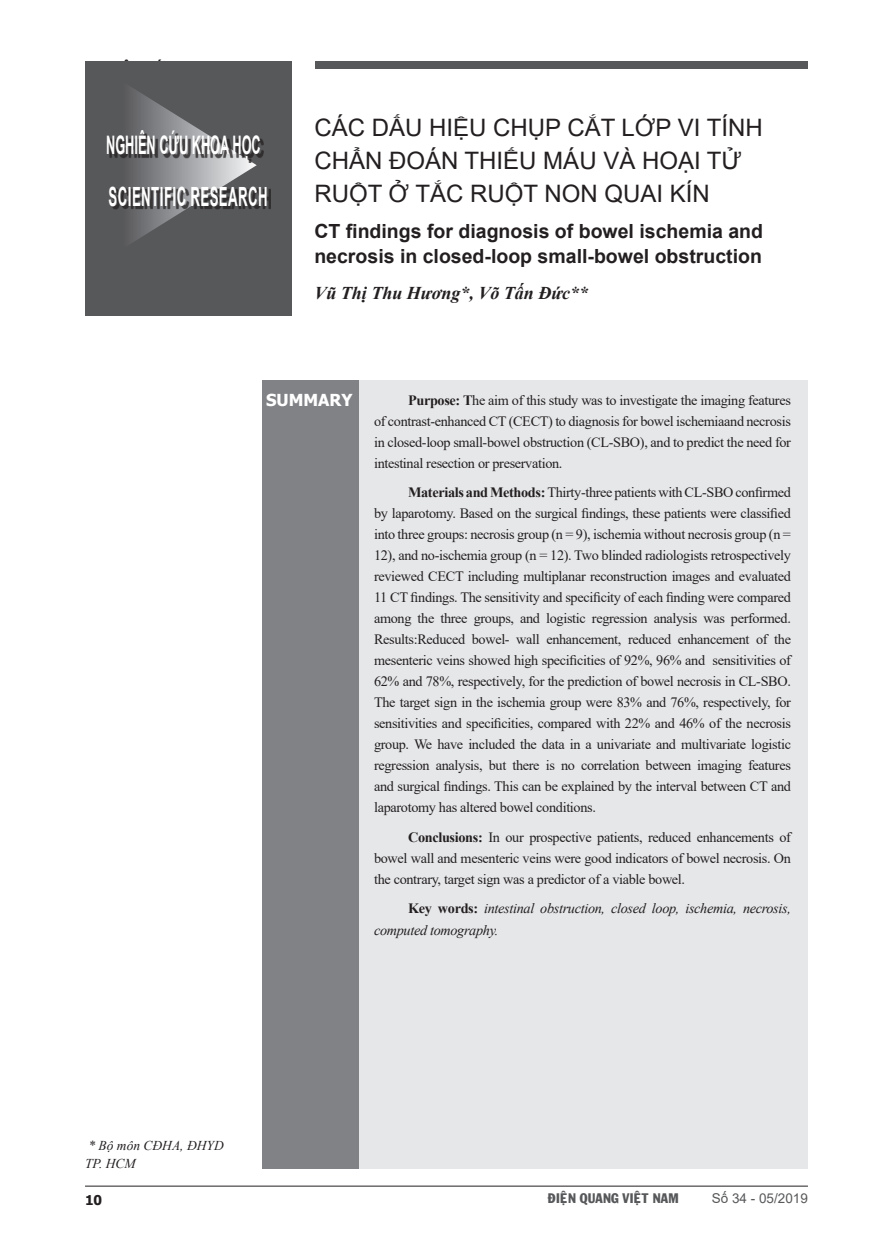
<style>
.page{position:relative;width:893px;height:1255px;background:#fff}
.page>*{position:absolute;margin:0;border:0;box-sizing:border-box;transform-origin:0 0}
.t1{font:700 26.4px "Arial";letter-spacing:.035em;color:#fff;scale:.5 1}
.t2{font:700 25.5px "Arial";color:#fff;scale:.5 1}
.t3{font:24px/33px "Arial";color:#231f20}
.tittienganh{font:700 19.5px/24px "Arial";color:#231f20}
.t4{font:italic 700 18px "Times New Roman";color:#231f20}
.t5{font:700 16.5px "Tahoma";color:#fff}
.t6{font:14.25px/21px "Times New Roman";letter-spacing:-.025em;color:#231f20;text-align:justify}
.t7{font:italic 14.25px/21px "Times New Roman";letter-spacing:-.025em;color:#231f20}
.t8{font:italic 13.5px "Times New Roman";color:#231f20}
.t9{font:13.5px "VNI Franko";color:#57585a}
.t10{font:13.5px "Arial";color:#57585a}
.t11{font:700 13.5px "Tahoma";color:#231f20}
.s1{font-weight:700}
.s2{font-weight:700;font-style:normal}
</style>
<div class="page">
<hr style="left:85px;top:1185px;width:723px;height:1px;background:#231f20">
<div style="left:85px;top:61px;width:206px;height:254px;background:#57585a"></div>
<svg style="left:124px;top:88px;width:133px;height:155px"></svg>
<div style="left:109px;top:133px;width:155px;height:30px;background:#231f20;opacity:.75"></div>
<div style="left:111px;top:189px;width:160px;height:21px;background:#231f20;opacity:.75"></div>
<div style="left:316px;top:61px;width:492px;height:7px;background:#57585a"></div>
<div style="left:263px;top:380px;width:545px;height:788px;background:#e6e7e9"></div>
<div style="left:262px;top:380px;width:96px;height:788px;background:#808285"></div>
<p class="t2" style="left:106px;top:127px;width:311px">NGHIÊN CỨU KHOA HỌC</p>
<p class="t1" style="left:109px;top:178px;width:320px">SCIENTIFIC RESEARCH</p>
<p class="t3" style="left:314px;top:111px;width:450px">CÁC DẤU HIỆU CHỤP CẮT LỚP VI TÍNH<br>CHẨN ĐOÁN THIẾU MÁU VÀ HOẠI TỬ<br>RUỘT Ở TẮC RUỘT NON QUAI KÍN</p>
<p class="tittienganh" style="left:314px;top:220px;width:450px">CT findings for diagnosis of bowel ischemia and necrosis in closed-loop small-bowel obstruction</p>
<p class="t4" style="left:314px;top:281px;width:275px">Vũ Thị Thu Hương*, Võ Tấn Đức**</p>
<p class="t5" style="left:266px;top:388px;width:88px">SUMMARY</p>
<p class="t6" style="left:374px;top:389px;width:418px;text-indent:34px"><span class="s1">Purpose: T</span>he aim of this study was to investigate the imaging features of contrast-enhanced CT (CECT) to diagnosis for bowel ischemiaand necrosis in closed-loop small-bowel obstruction (CL-SBO), and to predict the need for intestinal resection or preservation.</p>
<p class="t6" style="left:374px;top:481px;width:418px;text-indent:34px"><span class="s1">Materials and Methods:</span> Thirty-three patients with CL-SBO confirmed by laparotomy. Based on the surgical findings, these patients were classified into three groups: necrosis group (n = 9), ischemia without necrosis group (n = 12), and no-ischemia group (n = 12). Two blinded radiologists retrospectively reviewed CECT including multiplanar reconstruction images and evaluated 11 CT findings. The sensitivity and specificity of each finding were compared among the three groups, and logistic regression analysis was performed.<br>Results:Reduced bowel- wall enhancement, reduced enhancement of the mesenteric veins showed high specificities of 92%, 96% and sensitivities of 62% and 78%, respectively, for the prediction of bowel necrosis in CL-SBO.<br>The target sign in the ischemia group were 83% and 76%, respectively, for sensitivities and specificities, compared with 22% and 46% of the necrosis group. We have included the data in a univariate and multivariate logistic regression analysis, but there is no correlation between imaging features and surgical findings. This can be explained by the interval between CT and laparotomy has altered bowel conditions.</p>
<p class="t6" style="left:374px;top:826px;width:418px;text-indent:34px"><span class="s1">Conclusions:</span> In our prospective patients, reduced enhancements of bowel wall and mesenteric veins were good indicators of bowel necrosis. On the contrary, target sign was a predictor of a viable bowel.</p>
<p class="t7" style="left:374px;top:897px;width:418px;text-indent:34px"><span class="s2">Key words:</span> intestinal obstruction, closed loop, ischemia, necrosis, computed tomography.</p>
<p class="t8" style="left:88px;top:1135px;width:137px">* Bộ môn CĐHA, ĐHYD</p>
<p class="t8" style="left:85px;top:1153px;width:52px">TP. HCM</p>
<p class="t11" style="left:85px;top:1190px;width:19px">10</p>
<p class="t9" style="left:548px;top:1187px;width:132px">ÑIEÄN QUANG VIEÄT NAM</p>
<p class="t10" style="left:712px;top:1188px;width:98px">Số 34 - 05/2019</p>
</div>
